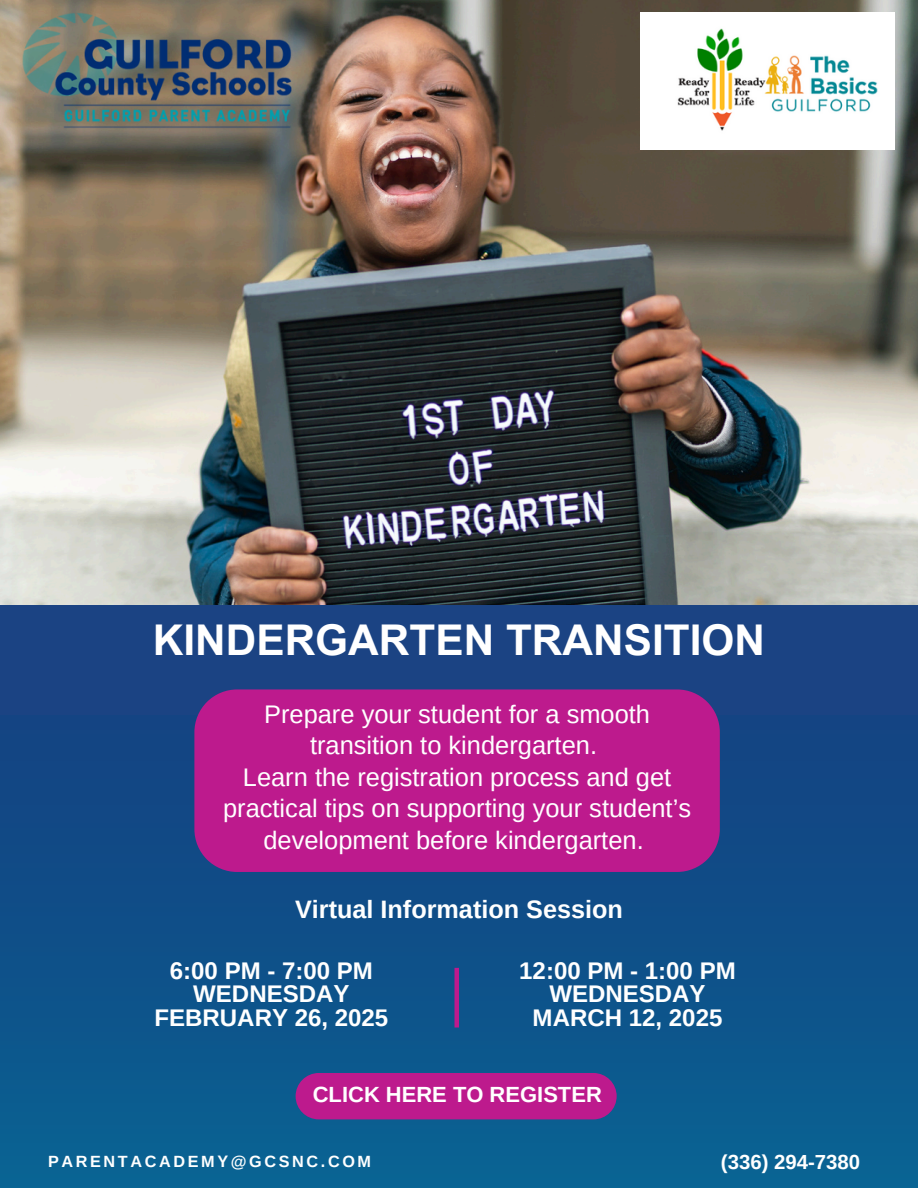
<style>
.page{position:relative;width:918px;height:1188px;background:#1b4383}
.page>*{position:absolute;margin:0;border:0;box-sizing:border-box;transform-origin:0 0}
.t1{font:700 42.45px "Arial MT Pro";color:#fff}
.t2{font:25.5px/31.5px "Arimo";color:#fff;text-align:center}
.t3{font:700 25.2px "Arimo";color:#fff}
.t4{font:700 24px/23.7px "Arimo";color:#fff;text-align:center}
.t5{font:700 21.9px "Arimo";color:#fff}
.t6{font:700 20.4px "Arimo";color:#fff}
.t7{font:700 16.2px "Arimo";letter-spacing:.16em;color:#fff}
</style>
<div class="page">
<div style="left:0;top:715px;width:918px;height:473px;background:linear-gradient(to bottom,#144181,#0a6292)"></div>
<div style="left:194px;top:689px;width:526px;height:183px;background:#bd1a8d"></div>
<div style="left:296px;top:1073px;width:321px;height:46px;background:#bd1a8d;border-radius:23px"></div>
<img style="left:0;top:0;width:918px;height:604px">
<img style="left:641px;top:13px;width:253px;height:136px">
<img style="left:0;top:13px;width:339px;height:117px">
<div style="left:454px;top:968px;width:5px;height:60px;background:#bd1a8d"></div>
<p class="t1" style="left:153px;top:624px;width:614px">KINDERGARTEN TRANSITION</p>
<p class="t2" style="left:223px;top:698px;width:469px">Prepare your student for a smooth transition to kindergarten.<br>Learn the registration process and get practical tips on supporting your student’s development before kindergarten.</p>
<h1 class="t3" style="left:295px;top:895px;width:329px">Virtual Information Session</h1>
<h3 class="t4" style="left:154px;top:958px;width:235px">6:00 PM - 7:00 PM<br>WEDNESDAY<br>FEBRUARY 26, 2025</h3>
<h2 class="t4" style="left:519px;top:958px;width:218px">12:00 PM - 1:00 PM<br>WEDNESDAY<br>MARCH 12, 2025</h2>
<p class="t5" style="left:313px;top:1083px;width:291px">CLICK HERE TO REGISTER</p>
<h4 class="t7" style="left:48px;top:1152px;width:325px">PARENTACADEMY@GCSNC.COM</h4>
<p class="t6" style="left:721px;top:1150px;width:141px">(336) 294-7380</p>
</div>
